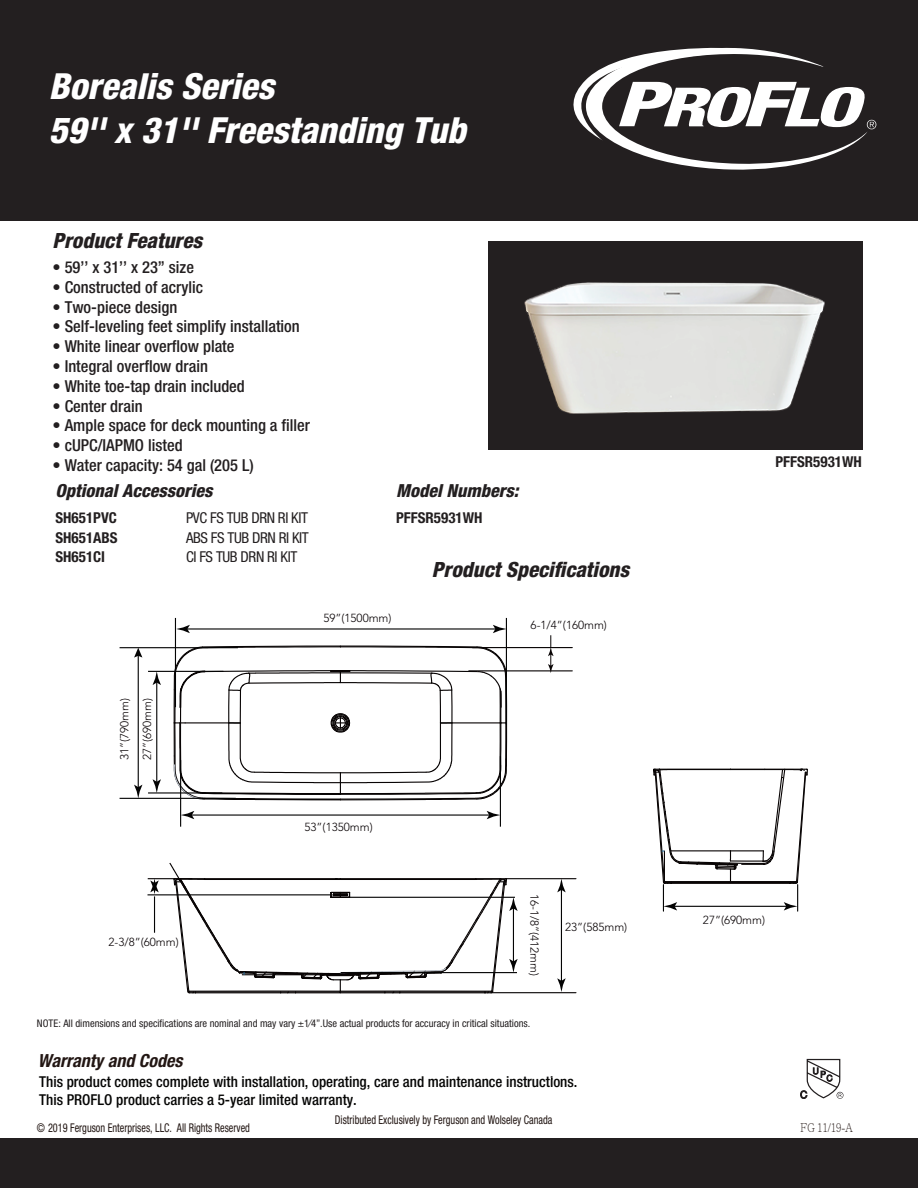
<style>
.page{position:relative;width:918px;height:1188px;background:#fff}
.page>*{position:absolute;margin:0;border:0;box-sizing:border-box;transform-origin:0 0}
.t1{font:italic 800 condensed 36px/43.2px "Helvetica Neue";color:#fff}
.t2{font:italic 800 condensed 21px "Helvetica Neue";color:#231f20}
.t3{font:italic 700 condensed 18.15px "Helvetica Neue";color:#221613}
.t4{font:italic 800 condensed 18px "Helvetica Neue";color:#231f20}
.t5{font:500 condensed 16.5px "Helvetica Neue";color:#231f20}
.t6{font:500 condensed 15px/18px "Helvetica Neue";color:#050504}
.t7{font:condensed 15px "Helvetica Neue LT Std";letter-spacing:-.025em;color:#231f20}
.t8{font:700 condensed 15px "Helvetica Neue LT Std";color:#231f20}
.t9{font:condensed 12px "Helvetica Neue";color:#221613;scale:.85 1}
.t10{font:300 12px "Adobe Ming Std";color:#221613;scale:.85 1}
.t11{font:300 11.7px "Avenir";color:#090305}
.t12{font:condensed 10.5px "Helvetica Neue LT Std";color:#231f20}
</style>
<div class="page">
<div style="left:0;top:1139px;width:918px;height:49px;background:#231f20"></div>
<div style="left:0;top:0;width:918px;height:220px;background:#231f20"></div>
<svg style="left:573px;top:47px;width:303px;height:123px"></svg>
<svg style="left:800px;top:1059px;width:43px;height:40px"></svg>
<div style="left:488px;top:242px;width:374px;height:208px;background:#231f20"></div>
<img style="left:525px;top:283px;width:299px;height:130px">
<svg style="left:173px;top:645px;width:335px;height:156px"></svg>
<hr style="left:148px;top:894px;width:183px;height:1px;background:#030303">
<hr style="left:148px;top:878px;width:44px;height:1px;background:#080404">
<svg style="left:150px;top:879px;width:9px;height:15px"></svg>
<svg style="left:169px;top:862px;width:349px;height:132px"></svg>
<svg style="left:653px;top:768px;width:155px;height:143px"></svg>
<hr style="left:175px;top:618px;width:1px;height:89px;background:#030303">
<hr style="left:506px;top:618px;width:1px;height:107px;background:#030303">
<hr style="left:185px;top:628px;width:312px;height:2px;background:#030303">
<svg style="left:176px;top:625px;width:14px;height:8px"></svg>
<svg style="left:493px;top:625px;width:13px;height:8px"></svg>
<hr style="left:180px;top:760px;width:1px;height:67px;background:#030303">
<hr style="left:500px;top:756px;width:1px;height:71px;background:#030303">
<hr style="left:190px;top:814px;width:301px;height:2px;background:#030303">
<svg style="left:181px;top:811px;width:13px;height:8px"></svg>
<svg style="left:487px;top:811px;width:13px;height:8px"></svg>
<hr style="left:148px;top:671px;width:75px;height:1px;background:#030303">
<hr style="left:148px;top:792px;width:74px;height:2px;background:#030303">
<hr style="left:156px;top:681px;width:1px;height:103px;background:#030303">
<svg style="left:153px;top:671px;width:8px;height:14px"></svg>
<svg style="left:153px;top:779px;width:8px;height:14px"></svg>
<hr style="left:120px;top:647px;width:118px;height:1px;background:#030303">
<hr style="left:120px;top:798px;width:116px;height:1px;background:#030303">
<hr style="left:138px;top:654px;width:1px;height:135px;background:#030303">
<svg style="left:134px;top:648px;width:8px;height:10px"></svg>
<svg style="left:134px;top:785px;width:8px;height:13px"></svg>
<hr style="left:154px;top:896px;width:1px;height:37px;background:#030303">
<hr style="left:506px;top:878px;width:70px;height:1px;background:#080404">
<hr style="left:492px;top:992px;width:84px;height:1px;background:#080404">
<hr style="left:561px;top:888px;width:1px;height:95px;background:#030303">
<svg style="left:557px;top:879px;width:9px;height:13px"></svg>
<svg style="left:557px;top:978px;width:9px;height:14px"></svg>
<hr style="left:472px;top:647px;width:100px;height:1px;background:#080404">
<hr style="left:469px;top:670px;width:103px;height:1px;background:#080404">
<svg style="left:548px;top:635px;width:6px;height:38px"></svg>
<h1 class="t1" style="left:49px;top:64px;width:419px">Borealis Series<br>59'' x 31'' Freestanding Tub</h1>
<p class="t2" style="left:52px;top:228px;width:151px">Product Features</p>
<p class="t5" style="left:52px;top:257px;width:143px">• 59’’ x 31’’ x 23” size</p>
<p class="t5" style="left:52px;top:277px;width:152px">• Constructed of acrylic</p>
<p class="t5" style="left:52px;top:297px;width:126px">• Two-piece design</p>
<p class="t5" style="left:52px;top:317px;width:249px">• Self-leveling feet simplify installation</p>
<p class="t5" style="left:52px;top:336px;width:184px">• White linear overflow plate</p>
<p class="t5" style="left:52px;top:356px;width:157px">• Integral overflow drain</p>
<p class="t5" style="left:52px;top:376px;width:194px">• White toe-tap drain included</p>
<p class="t5" style="left:52px;top:396px;width:92px">• Center drain</p>
<p class="t5" style="left:52px;top:416px;width:259px">• Ample space for deck mounting a filler</p>
<p class="t5" style="left:52px;top:435px;width:132px">• cUPC/IAPMO listed</p>
<p class="t5" style="left:52px;top:455px;width:203px">• Water capacity: 54 gal (205 L)</p>
<p class="t4" style="left:56px;top:480px;width:159px">Optional Accessories</p>
<p class="t8" style="left:56px;top:509px;width:63px">SH651PVC</p>
<p class="t4" style="left:396px;top:480px;width:124px">Model Numbers:</p>
<p class="t7" style="left:186px;top:510px;width:124px">PVC FS TUB DRN RI KIT</p>
<p class="t8" style="left:396px;top:509px;width:88px">PFFSR5931WH</p>
<p class="t8" style="left:56px;top:529px;width:64px">SH651ABS</p>
<p class="t7" style="left:186px;top:529px;width:124px">ABS FS TUB DRN RI KIT</p>
<p class="t8" style="left:56px;top:548px;width:51px">SH651CI</p>
<p class="t7" style="left:186px;top:549px;width:113px">CI FS TUB DRN RI KIT</p>
<p class="t11" style="left:323px;top:611px;width:70px">59”(1500mm)</p>
<p class="t11" style="left:118px;top:760px;width:64px;rotate:-90deg">31”(790mm)</p>
<p class="t11" style="left:140px;top:760px;width:64px;rotate:-90deg">27”(690mm)</p>
<p class="t11" style="left:108px;top:935px;width:72px">2-3/8”(60mm)</p>
<p class="t11" style="left:305px;top:820px;width:70px">53”(1350mm)</p>
<p class="t2" style="left:432px;top:557px;width:199px">Product Specifications</p>
<p class="t11" style="left:531px;top:618px;width:78px">6-1/4”(160mm)</p>
<p class="t11" style="left:542px;top:894px;width:84px;rotate:90deg">16-1/8”(412mm)</p>
<p class="t11" style="left:565px;top:920px;width:64px">23”(585mm)</p>
<p class="t12" style="left:37px;top:1018px;width:495px">NOTE: All dimensions and specifications are nominal and may vary ±1⁄4”.Use actual products for accuracy in critical situations.</p>
<p class="t3" style="left:38px;top:1049px;width:146px">Warranty and Codes</p>
<p class="t6" style="left:39px;top:1072px;width:540px">This product comes complete with installation, operating, care and maintenance instructions.<br>This PROFLO product carries a 5-year limited warranty.</p>
<p class="t9" style="left:37px;top:1121px;width:252px">© 2019 Ferguson Enterprises, LLC. All Rights Reserved</p>
<p class="t9" style="left:335px;top:1112px;width:257px">Distributed Exclusively by Ferguson and Wolseley Canada</p>
<p class="t8" style="left:775px;top:452px;width:88px">PFFSR5931WH</p>
<p class="t11" style="left:703px;top:913px;width:64px">27”(690mm)</p>
<p class="t10" style="left:801px;top:1121px;width:63px">FG 11/19-A</p>
</div>
